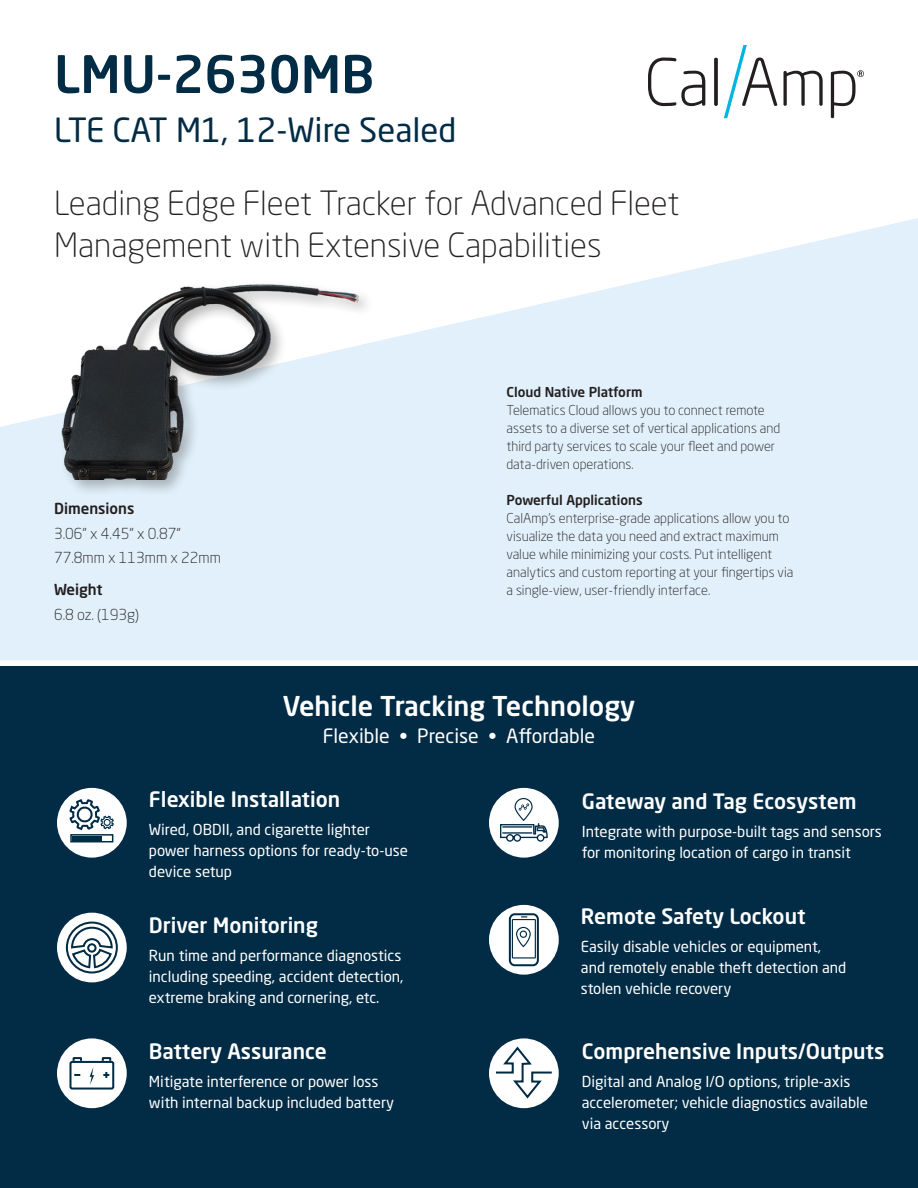
<style>
.page{position:relative;width:918px;height:1188px;background:#fff}
.page>*{position:absolute;margin:0;border:0;box-sizing:border-box;transform-origin:0 0}
.t1{font:500 51px "Neo Sans Std";color:#022c45}
.t2{font:300 33px "Neo Sans Std";color:#231f20}
.t3{font:33px "Neo Sans Std";color:#022c45}
.t4{font:500 27px "Neo Sans Std";color:#fff}
.t5{font:500 21px "Neo Sans Std";color:#fff}
.t6{font:19.5px "Neo Sans Std";color:#fff}
.t7{font:15px/21px "Neo Sans Std";color:#fff}
.t8{font:300 15px "Neo Sans Std";color:#231f20}
.t9{font:500 15px "Neo Sans Std";color:#231f20}
.t10{font:300 13.5px/18px "Neo Sans Std";color:#231f20}
.t11{font:500 13.5px "Neo Sans Std";color:#231f20}
</style>
<div class="page">
<svg style="left:648px;top:58px;width:57px;height:48px"></svg>
<svg style="left:714px;top:58px;width:4px;height:48px"></svg>
<svg style="left:783px;top:70px;width:40px;height:36px"></svg>
<svg style="left:724px;top:45px;width:53px;height:73px"></svg>
<svg style="left:831px;top:70px;width:33px;height:48px"></svg>
<svg style="left:0;top:218px;width:918px;height:443px"></svg>
<div style="left:58px;top:280px;width:316px;height:216px;background:#231f20;opacity:.3"></div>
<img style="left:0;top:235px;width:379px;height:244px">
<div style="left:0;top:666px;width:918px;height:522px;background:#022c45"></div>
<svg style="left:488px;top:1037px;width:72px;height:73px"></svg>
<div style="left:486px;top:1035px;width:76px;height:76px;border:3px solid #022c45;border-radius:50%"></div>
<svg style="left:494px;top:1045px;width:60px;height:55px"></svg>
<div style="left:56px;top:1037px;width:72px;height:73px;background:#fff;border-radius:50%"></div>
<div style="left:54px;top:1035px;width:76px;height:76px;border:3px solid #022c45;border-radius:50%"></div>
<svg style="left:69px;top:1057px;width:46px;height:33px"></svg>
<svg style="left:56px;top:911px;width:72px;height:73px"></svg>
<div style="left:54px;top:910px;width:76px;height:75px;border:3px solid #022c45;border-radius:50%"></div>
<svg style="left:65px;top:921px;width:54px;height:54px"></svg>
<div style="left:488px;top:903px;width:72px;height:73px;background:#fff;border-radius:50%"></div>
<div style="left:486px;top:902px;width:76px;height:76px;border:3px solid #022c45;border-radius:50%"></div>
<div style="left:509px;top:913px;width:30px;height:53px;border:2px solid #022c45;border-radius:5px"></div>
<svg style="left:511px;top:916px;width:26px;height:43px"></svg>
<svg style="left:56px;top:786px;width:72px;height:73px;fill:#fff"></svg>
<div style="left:54px;top:785px;width:76px;height:76px;border:3px solid #022c45;border-radius:50%"></div>
<svg style="left:68px;top:797px;width:47px;height:43px"></svg>
<svg style="left:70px;top:834px;width:43px;height:8px"></svg>
<hr style="left:72px;top:836px;width:30px;height:4px;background:#022c45">
<svg style="left:488px;top:786px;width:72px;height:73px;fill:#fff"></svg>
<div style="left:486px;top:785px;width:76px;height:76px;border:3px solid #022c45;border-radius:50%"></div>
<svg style="left:499px;top:793px;width:49px;height:49px"></svg>
<p class="t1" style="left:54px;top:42px;width:322px">LMU-2630MB</p>
<p class="t3" style="left:54px;top:109px;width:404px">LTE CAT M1, 12-Wire Sealed</p>
<p class="t2" style="left:54px;top:183px;width:627px">Leading Edge Fleet Tracker for Advanced Fleet</p>
<p class="t2" style="left:54px;top:225px;width:549px">Management with Extensive Capabilities</p>
<p class="t9" style="left:54px;top:499px;width:82px">Dimensions</p>
<p class="t8" style="left:54px;top:524px;width:128px">3.06” x 4.45” x 0.87”</p>
<p class="t8" style="left:54px;top:549px;width:168px">77.8mm x 113mm x 22mm</p>
<p class="t9" style="left:54px;top:580px;width:50px">Weight</p>
<p class="t8" style="left:54px;top:605px;width:87px">6.8 oz. (193g)</p>
<p class="t11" style="left:507px;top:383px;width:138px">Cloud Native Platform</p>
<p class="t10" style="left:507px;top:401px;width:275px">Telematics Cloud allows you to connect remote assets to a diverse set of vertical applications and third party services to scale your fleet and power data-driven operations.</p>
<p class="t11" style="left:507px;top:491px;width:138px">Powerful Applications</p>
<p class="t10" style="left:507px;top:509px;width:288px">CalAmp’s enterprise-grade applications allow you to visualize the data you need and extract maximum value while minimizing your costs. Put intelligent analytics and custom reporting at your fingertips via a single-view, user-friendly interface.</p>
<p class="t4" style="left:283px;top:689px;width:354px">Vehicle Tracking Technology</p>
<p class="t6" style="left:323px;top:724px;width:274px">Flexible • Precise • Affordable</p>
<p class="t5" style="left:149px;top:786px;width:193px">Flexible Installation</p>
<p class="t7" style="left:149px;top:819px;width:261px">Wired, OBDII, and cigarette lighter power harness options for ready-to-use device setup</p>
<p class="t5" style="left:149px;top:912px;width:171px">Driver Monitoring</p>
<p class="t7" style="left:149px;top:945px;width:256px">Run time and performance diagnostics including speeding, accident detection, extreme braking and cornering, etc.</p>
<p class="t5" style="left:149px;top:1038px;width:179px">Battery Assurance</p>
<p class="t7" style="left:149px;top:1071px;width:247px">Mitigate interference or power loss with internal backup included battery</p>
<p class="t5" style="left:582px;top:788px;width:276px">Gateway and Tag Ecosystem</p>
<p class="t7" style="left:582px;top:821px;width:302px">Integrate with purpose-built tags and sensors for monitoring location of cargo in transit</p>
<p class="t5" style="left:581px;top:903px;width:226px">Remote Safety Lockout</p>
<p class="t7" style="left:581px;top:936px;width:267px">Easily disable vehicles or equipment, and remotely enable theft detection and stolen vehicle recovery</p>
<p class="t5" style="left:582px;top:1038px;width:304px">Comprehensive Inputs/Outputs</p>
<p class="t7" style="left:582px;top:1071px;width:288px">Digital and Analog I/O options, triple-axis accelerometer; vehicle diagnostics available via accessory</p>
</div>
